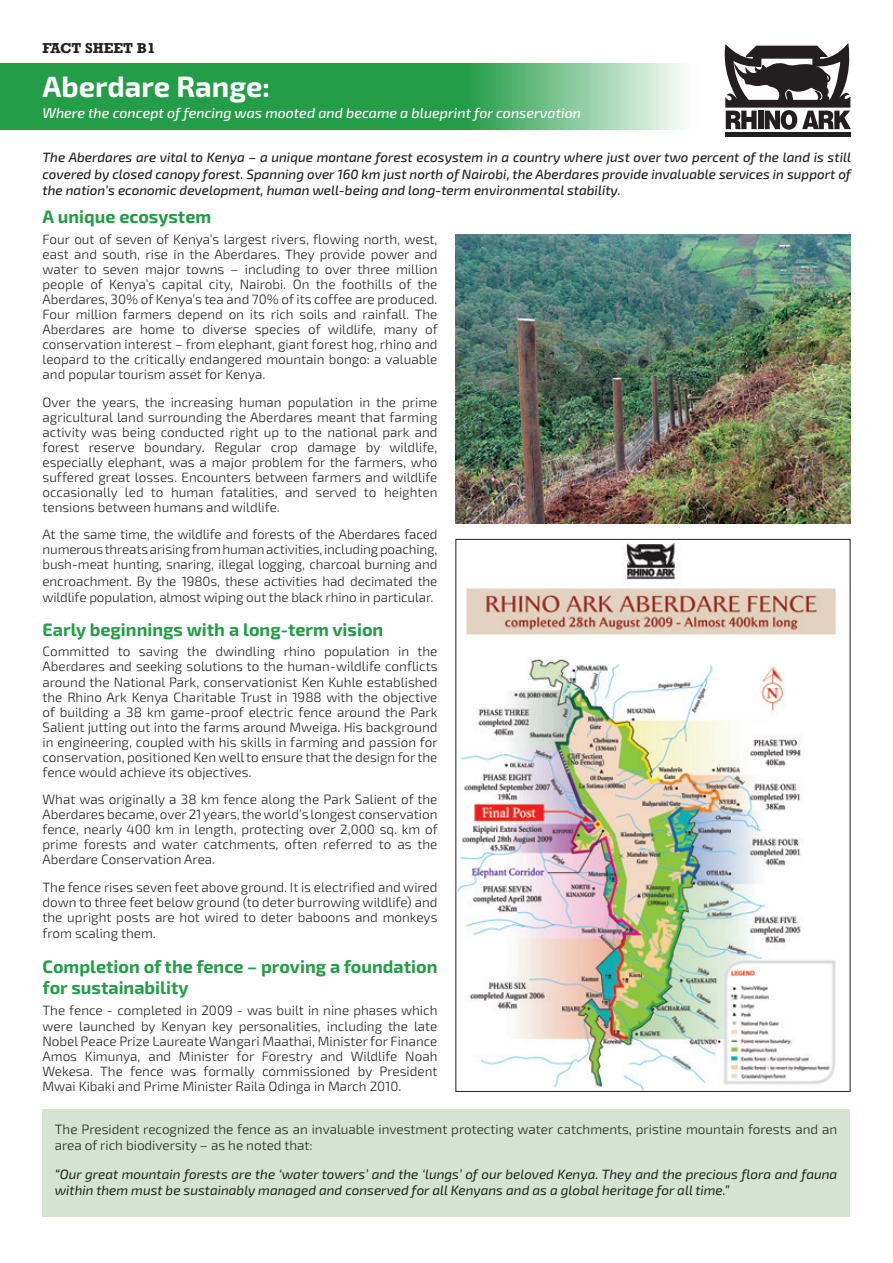
<style>
.page{position:relative;width:893px;height:1263px;background:#fff}
.page>*{position:absolute;margin:0;border:0;box-sizing:border-box;transform-origin:0 0}
.Main_Heading{font:700 29.25px "Exo 2";color:#fff}
.Sub_Head_2{font:700 18px/21.6px "Exo 2";color:#249d48}
.Main_Text_Intro{font:italic 500 14.25px "Exo 2";color:#fff}
.Main_Text{font:300 13.5px/15px "Exo 2";color:#231f20;text-align:justify}
.Intro_Text{font:italic 500 13.5px/16.2px "Exo 2";color:#231f20;text-align:justify}
.Intro_Text-2{font:italic 13.5px/16.2px "Exo 2";color:#231f20}
.Fact_Sheet{font:700 13.5px "Rockwell";color:#231f20}
</style>
<div class="page">
<svg style="left:0;top:63px;width:683px;height:67px;fill:#249d48"></svg>
<hr style="left:725px;top:132px;width:125px;height:4px;background:#231f20">
<svg style="left:724px;top:43px;width:127px;height:87px"></svg>
<div style="left:43px;top:1109px;width:807px;height:107px;background:#d4e4d0"></div>
<img style="left:458px;top:543px;width:378px;height:547px">
<img style="left:455px;top:234px;width:395px;height:289px">
<p class="Fact_Sheet" style="left:43px;top:40px;width:115px">FACT SHEET B1</p>
<p class="Main_Heading" style="left:43px;top:70px;width:229px">Aberdare Range:</p>
<p class="Main_Text_Intro" style="left:43px;top:105px;width:540px">Where the concept of fencing was mooted and became a blueprint for conservation</p>
<p class="Intro_Text" style="left:43px;top:150px;width:810px">The Aberdares are vital to Kenya – a unique montane forest ecosystem in a country where just over two percent of the land is still covered by closed canopy forest. Spanning over 160 km just north of Nairobi, the Aberdares provide invaluable services in support of the nation’s economic development, human well-being and long-term environmental stability.</p>
<p class="Sub_Head_2" style="left:43px;top:207px;width:170px">A unique ecosystem</p>
<p class="Main_Text" style="left:43px;top:232px;width:397px">Four out of seven of Kenya’s largest rivers, flowing north, west, east and south, rise in the Aberdares. They provide power and water to seven major towns – including to over three million people of Kenya’s capital city, Nairobi. On the foothills of the Aberdares, 30% of Kenya’s tea and 70% of its coffee are produced.<br>Four million farmers depend on its rich soils and rainfall. The Aberdares are home to diverse species of wildlife, many of conservation interest – from elephant, giant forest hog, rhino and leopard to the critically endangered mountain bongo: a valuable and popular tourism asset for Kenya.</p>
<p class="Main_Text" style="left:43px;top:395px;width:396px">Over the years, the increasing human population in the prime agricultural land surrounding the Aberdares meant that farming activity was being conducted right up to the national park and forest reserve boundary. Regular crop damage by wildlife, especially elephant, was a major problem for the farmers, who suffered great losses. Encounters between farmers and wildlife occasionally led to human fatalities, and served to heighten tensions between humans and wildlife.</p>
<p class="Main_Text" style="left:43px;top:527px;width:396px;line-height:15.6px">At the same time, the wildlife and forests of the Aberdares faced numerous threats arising from human activities, including poaching, bush-meat hunting, snaring, illegal logging, charcoal burning and encroachment. By the 1980s, these activities had decimated the wildlife population, almost wiping out the black rhino in particular.</p>
<p class="Sub_Head_2" style="left:43px;top:619px;width:342px">Early beginnings with a long-term vision</p>
<p class="Main_Text" style="left:43px;top:644px;width:397px">Committed to saving the dwindling rhino population in the Aberdares and seeking solutions to the human-wildlife conflicts around the National Park, conservationist Ken Kuhle established the Rhino Ark Kenya Charitable Trust in 1988 with the objective of building a 38 km game-proof electric fence around the Park Salient jutting out into the farms around Mweiga. His background in engineering, coupled with his skills in farming and passion for conservation, positioned Ken well to ensure that the design for the fence would achieve its objectives.</p>
<p class="Main_Text" style="left:43px;top:792px;width:397px">What was originally a 38 km fence along the Park Salient of the Aberdares became, over 21 years, the world’s longest conservation fence, nearly 400 km in length, protecting over 2,000 sq. km of prime forests and water catchments, often referred to as the Aberdare Conservation Area.</p>
<p class="Main_Text" style="left:43px;top:880px;width:396px;line-height:15.5px">The fence rises seven feet above ground. It is electrified and wired down to three feet below ground (to deter burrowing wildlife) and the upright posts are hot wired to deter baboons and monkeys from scaling them.</p>
<p class="Sub_Head_2" style="left:43px;top:956px;width:396px">Completion of the fence – proving a foundation for sustainability</p>
<p class="Main_Text" style="left:43px;top:1003px;width:396px">The fence - completed in 2009 - was built in nine phases which were launched by Kenyan key personalities, including the late Nobel Peace Prize Laureate Wangari Maathai, Minister for Finance Amos Kimunya, and Minister for Forestry and Wildlife Noah Wekesa. The fence was formally commissioned by President Mwai Kibaki and Prime Minister Raila Odinga in March 2010.</p>
<p class="Main_Text" style="left:55px;top:1121px;width:784px;line-height:16.2px">The President recognized the fence as an invaluable investment protecting water catchments, pristine mountain forests and an area of rich biodiversity – as he noted that:</p>
<p class="Intro_Text-2" style="left:55px;top:1166px;width:784px">“Our great mountain forests are the ‘water towers’ and the ‘lungs’ of our beloved Kenya. They and the precious flora and fauna within them must be sustainably managed and conserved for all Kenyans and as a global heritage for all time.”</p>
</div>
